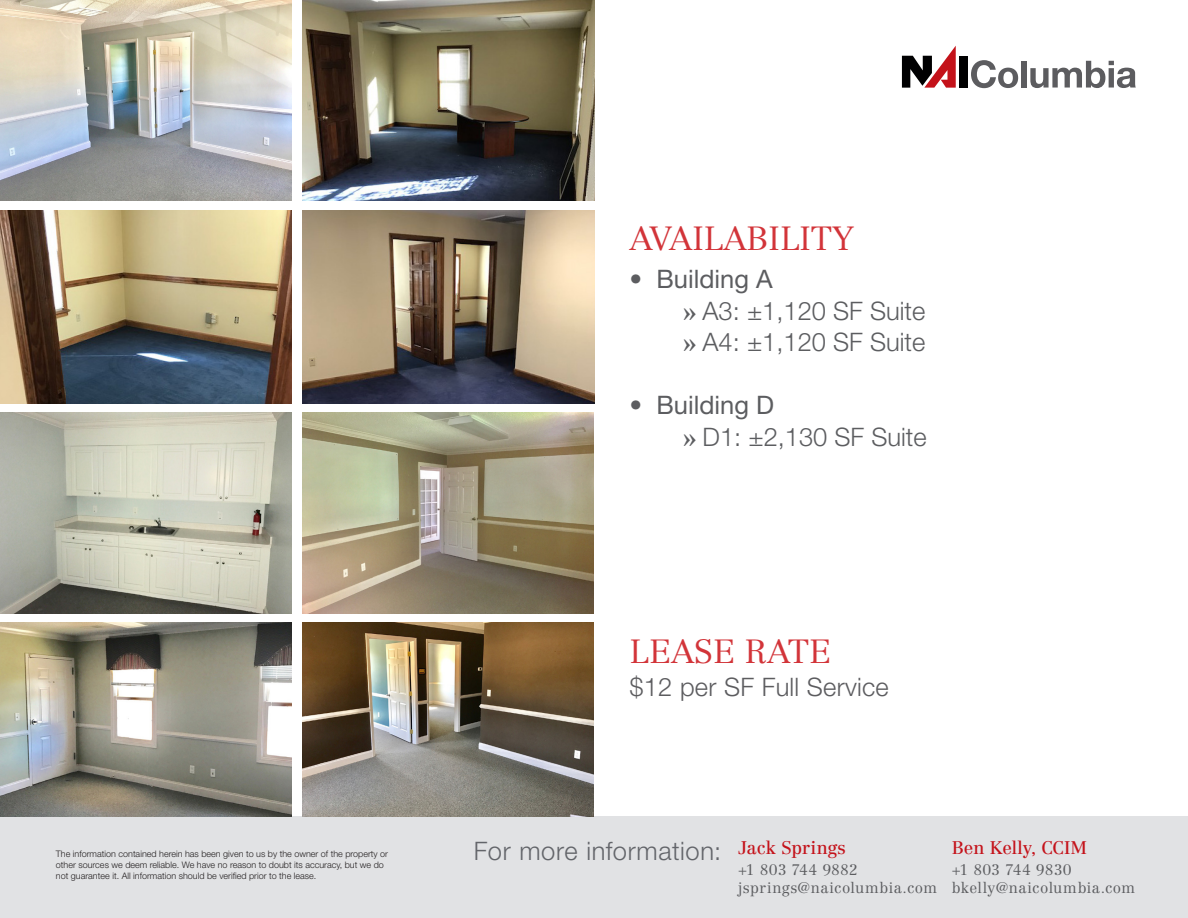
<style>
.page{position:relative;width:1188px;height:918px;background:#fff}
.page>*{position:absolute;margin:0;border:0;box-sizing:border-box;transform-origin:0 0}
.t1{font:300 33px "Centennial LT Std";color:#d23439}
.t2{font:300 25.5px "Helvetica Neue LT Std";color:#5c5d60}
.t3{font:25.5px "Helvetica Neue LT Std";color:#5c5d60}
.t4{font:300 25.5px "Helvetica Neue LT Std";letter-spacing:.01em;color:#5c5c5f}
.t5{font:300 25.5px "Helvetica Neue LT Std";letter-spacing:.025em;color:#63656a}
.t6{font:18px "Centennial LT Std";letter-spacing:-.005em;color:#c4121a}
.t7{font:300 15px "Centennial LT Std";letter-spacing:.025em;color:#5c5d60}
.t8{font:300 15px "Centennial LT Std";color:#5c5d60}
.t9{font:300 9px/10.8px "Helvetica Neue LT Std";color:#231f20}
.s1{font-family:"Times New Roman";font-weight:700}
</style>
<div class="page">
<div style="left:0;top:816px;width:1188px;height:102px;background:#e1e2e4"></div>
<img style="left:0;top:413px;width:292px;height:201px">
<img style="left:0;top:0;width:292px;height:201px">
<img style="left:302px;top:413px;width:292px;height:201px">
<img style="left:302px;top:0;width:292px;height:201px">
<img style="left:0;top:623px;width:292px;height:193px">
<img style="left:0;top:210px;width:292px;height:193px">
<img style="left:302px;top:623px;width:292px;height:193px">
<img style="left:302px;top:210px;width:292px;height:193px">
<div style="left:959px;top:56px;width:8px;height:32px;background:#000001"></div>
<svg style="left:902px;top:46px;width:54px;height:42px"></svg>
<svg style="left:971px;top:60px;width:47px;height:28px"></svg>
<div style="left:1021px;top:61px;width:6px;height:27px;background:#5c5c5f"></div>
<svg style="left:1030px;top:61px;width:106px;height:27px"></svg>
<p class="t9" style="left:56px;top:849px;width:334px">The information contained herein has been given to us by the owner of the property or other sources we deem reliable. We have no reason to doubt its accuracy, but we do not guarantee it. All information should be verified prior to the lease.</p>
<p class="t1" style="left:629px;top:219px;width:226px">AVAILABILITY</p>
<p class="t3" style="left:629px;top:264px;width:145px">• Building A</p>
<p class="t2" style="left:683px;top:295px;width:243px"><span class="s1">»</span> A3: ±1,120 SF Suite</p>
<p class="t2" style="left:683px;top:327px;width:243px"><span class="s1">»</span> A4: ±1,120 SF Suite</p>
<p class="t3" style="left:629px;top:390px;width:146px">• Building D</p>
<p class="t2" style="left:683px;top:421px;width:245px"><span class="s1">»</span> D1: ±2,130 SF Suite</p>
<p class="t1" style="left:629px;top:631px;width:203px">LEASE RATE</p>
<p class="t4" style="left:629px;top:671px;width:261px">$12 per SF Full Service</p>
<p class="t5" style="left:474px;top:835px;width:249px">For more information:</p>
<p class="t6" style="left:738px;top:837px;width:109px">Jack Springs</p>
<p class="t8" style="left:738px;top:861px;width:121px">+1 803 744 9882</p>
<p class="t7" style="left:738px;top:879px;width:200px">jsprings@naicolumbia.com</p>
<p class="t6" style="left:952px;top:837px;width:137px">Ben Kelly, CCIM</p>
<p class="t8" style="left:952px;top:861px;width:121px">+1 803 744 9830</p>
<p class="t7" style="left:952px;top:879px;width:185px">bkelly@naicolumbia.com</p>
</div>
